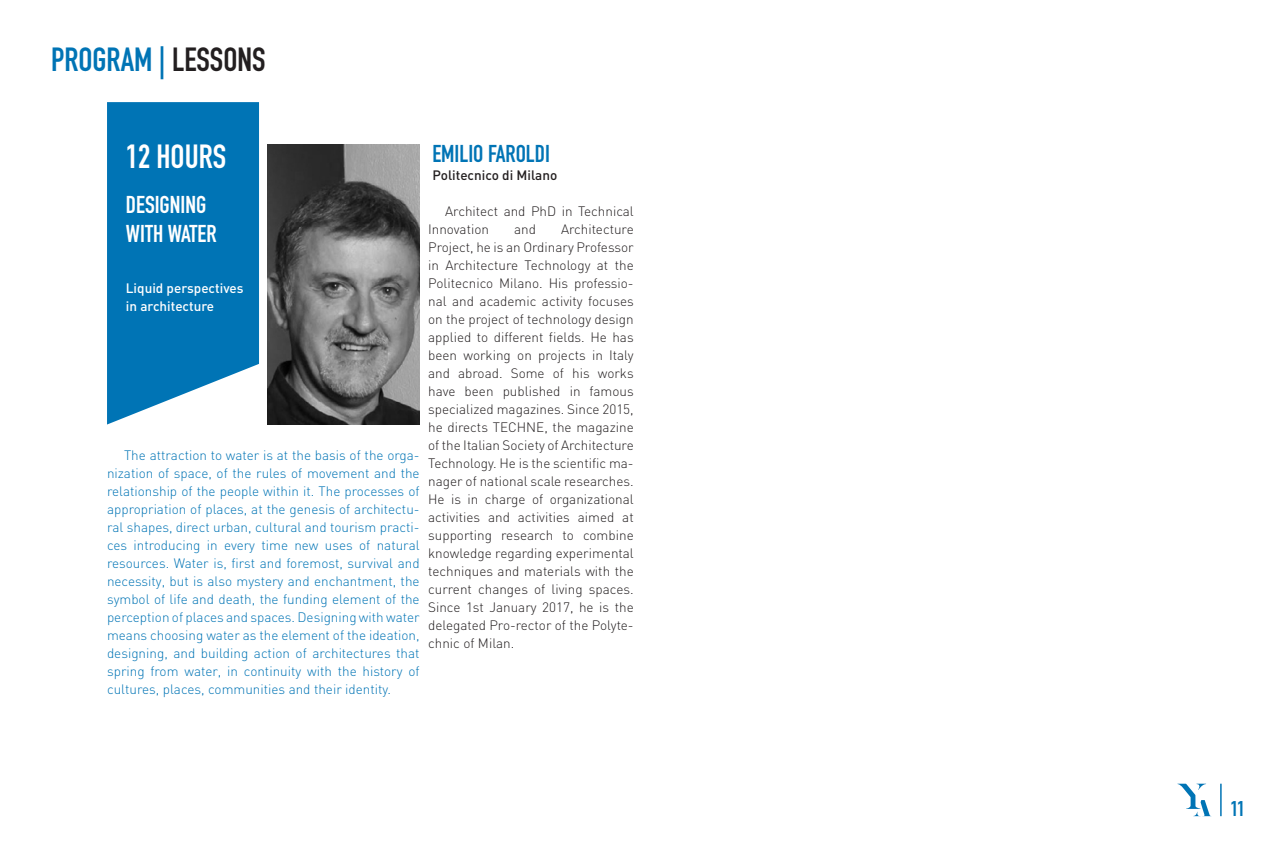
<style>
.page{position:relative;width:1276px;height:851px;background:#fff}
.page>*{position:absolute;margin:0;border:0;box-sizing:border-box;transform-origin:0 0}
.TITOLO{font:700 33px "DIN Condensed";color:#0074b5}
.TITOLO_bianco{font:700 33px "DIN Condensed";color:#fff}
.titoletto_-_bianco{font:700 24px/28.8px "DIN Condensed";color:#fff}
.titoletto{font:700 24px "DIN Condensed";color:#0074b5}
.t1{font:700 21px "DIN Condensed";color:#0074b5}
.corpo{font:300 13.5px/18px "DIN";color:#231f20}
.corpo_2{font:300 13.5px/18px "DIN";color:#0074b5;text-align:justify}
.didascalie_-_bianco{font:500 13.5px/18px "DIN";color:#fff}
.didascalie{font:500 13.5px "DIN";color:#231f20}
.s1{color:#231f20}
</style>
<div class="page">
<svg style="left:1177px;top:783px;width:34px;height:33px"></svg>
<hr style="left:1220px;top:783px;width:1px;height:33px;background:#0074b5">
<img style="left:268px;top:145px;width:152px;height:279px">
<svg style="left:107px;top:102px;width:152px;height:322px;background:#1780bb"></svg>
<p class="TITOLO" style="left:51px;top:40px;width:216px">PROGRAM | <span class="s1">LESSONS</span></p>
<p class="TITOLO_bianco" style="left:126px;top:137px;width:102px">12 HOURS</p>
<p class="titoletto_-_bianco" style="left:126px;top:190px;width:92px">DESIGNING<br>WITH WATER</p>
<p class="didascalie_-_bianco" style="left:126px;top:278px;width:119px">Liquid perspectives in architecture</p>
<p class="corpo_2" style="left:107px;top:446px;width:314px;text-indent:17px">The attraction to water is at the basis of the orga&shy;nization of space, of the rules of movement and the relationship of the people within it. The processes of appropriation of places, at the genesis of architectu&shy;ral shapes, direct urban, cultural and tourism practi&shy;ces introducing in every time new uses of natural resources. Water is, first and foremost, survival and necessity, but is also mystery and enchantment, the symbol of life and death, the funding element of the perception of places and spaces. Designing with water means choosing water as the element of the ideation, designing, and building action of architectures that spring from water, in continuity with the history of cultures, places, communities and their identity.</p>
<p class="titoletto" style="left:432px;top:139px;width:119px">EMILIO FAROLDI</p>
<p class="didascalie" style="left:432px;top:166px;width:126px">Politecnico di Milano</p>
<p class="corpo" style="left:428px;top:202px;width:207px;text-indent:17px">Architect and PhD in Technical<br>Innovation</p>
<p class="corpo" style="left:428px;top:220px;width:207px;text-align:justify;text-indent:133px">Architecture Project, he is an Ordinary Professor in Architecture Technology at the Politecnico Milano. His professio&shy;nal and academic activity focuses on the project of technology design applied to different fields. He has been working on projects in Italy and abroad. Some of his works have been published in famous specialized magazines. Since 2015, he directs TECHNE, the magazine of the Italian Society of Architecture Technology. He is the scientific ma&shy;nager of national scale researches.<br>He is in charge of organizational activities and activities aimed at supporting research to combine knowledge regarding experimental techniques and materials with the current changes of living spaces.<br>Since 1st January 2017, he is the delegated Pro-rector of the Polyte&shy;chnic of Milan.</p>
<p class="corpo" style="left:514px;top:220px;width:23px">and</p>
<h3 class="t1" style="left:1230px;top:796px;width:16px">11</h3>
</div>
